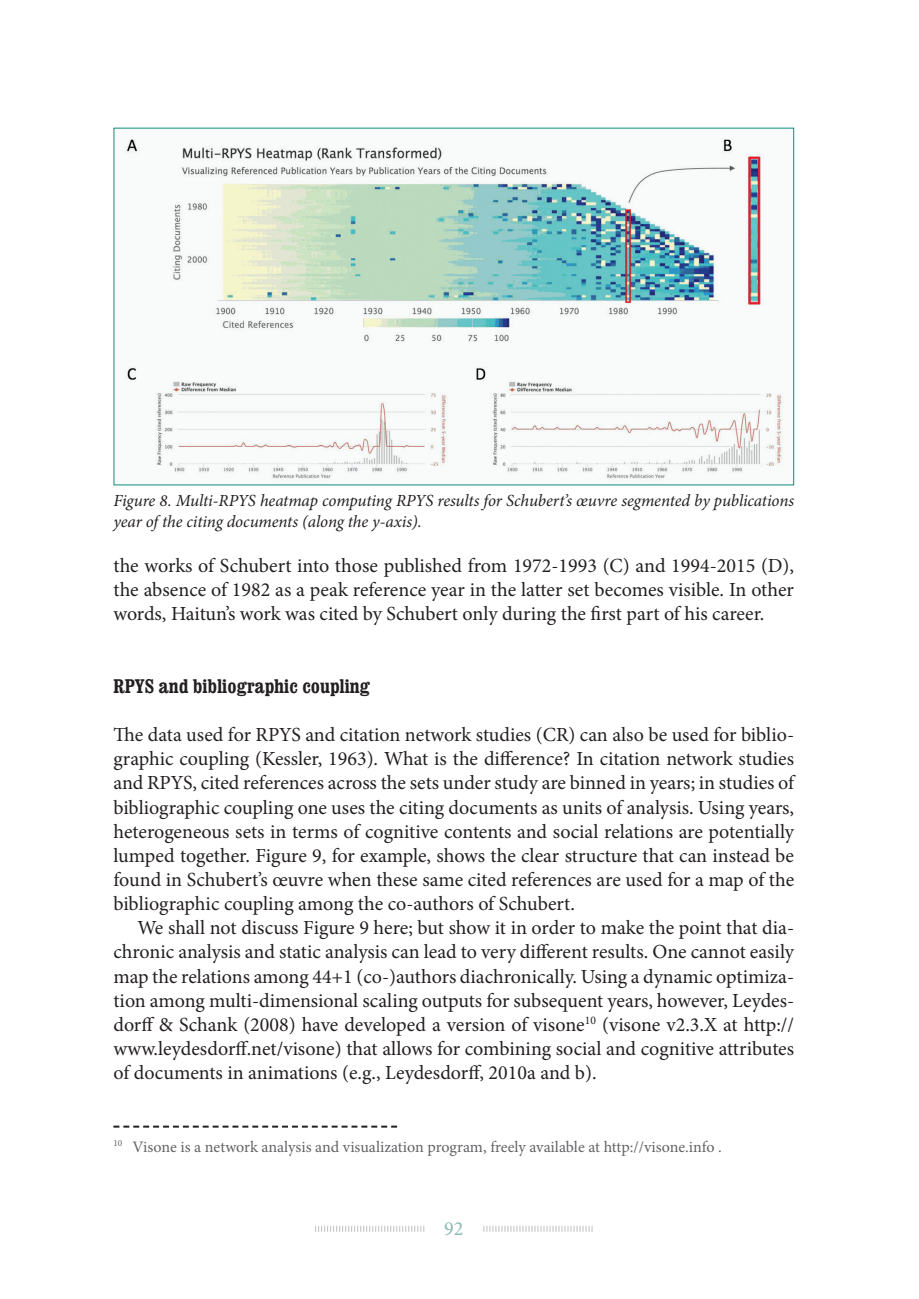
<style>
.page{position:relative;width:919px;height:1299px;background:#fff}
.page>*{position:absolute;margin:0;border:0;box-sizing:border-box;transform-origin:0 0}
._1st_para{font:20px/24.2px "Minion Pro";color:#231f20;text-align:justify}
.toc2{font:700 condensed 20px "Clarendon";color:#231f20}
.t1{font:20px "Minion Pro";color:#8bbab3}
.table_caption{font:italic 17px/20.4px "Minion Pro";letter-spacing:-.01em;color:#231f20}
.footnote{font:16px "Minion Pro";color:#636366}
</style>
<div class="page">
<svg style="left:315px;top:1226px;width:277px;height:5px"></svg>
<div style="left:425px;top:1203px;width:57px;height:49px;background:#fff"></div>
<svg style="left:113px;top:1125px;width:284px;height:2px"></svg>
<img style="left:113px;top:128px;width:681px;height:357px">
<p class="table_caption" style="left:113px;top:490px;width:682px">Figure 8. Multi-RPYS heatmap computing RPYS results for Schubert’s œuvre segmented by publications year of the citing documents (along the y-axis).</p>
<p class="_1st_para" style="left:113px;top:553px;width:682px">the works of Schubert into those published from 1972-1993 (C) and 1994-2015 (D), the absence of 1982 as a peak reference year in the latter set becomes visible. In other words, Haitun’s work was cited by Schubert only during the first part of his career.</p>
<p class="toc2" style="left:113px;top:673px;width:258px">RPYS and bibliographic coupling</p>
<p class="_1st_para" style="left:113px;top:722px;width:684px">The data used for RPYS and citation network studies (CR) can also be used for biblio&shy;graphic coupling (Kessler, 1963). What is the difference? In citation network studies and RPYS, cited references across the sets under study are binned in years; in studies of bibliographic coupling one uses the citing documents as units of analysis. Using years, heterogeneous sets in terms of cognitive contents and social relations are potentially lumped together. Figure 9, for example, shows the clear structure that can instead be found in Schubert’s œuvre when these same cited references are used for a map of the bibliographic coupling among the co-authors of Schubert.</p>
<p class="_1st_para" style="left:113px;top:915px;width:682px;text-indent:24px">We shall not discuss Figure 9 here; but show it in order to make the point that dia&shy;chronic analysis and static analysis can lead to very different results. One cannot easily map the relations among 44+1 (co-)authors diachronically. Using a dynamic optimiza&shy;tion among multi-dimensional scaling outputs for subsequent years, however, Leydes&shy;dorff &amp; Schank (2008) have developed a version of visone<sup>10</sup> (visone v2.3.X at http:// www.leydesdorff.net/visone) that allows for combining social and cognitive attributes of documents in animations (e.g., Leydesdorff, 2010a and b).</p>
<p class="footnote" style="left:113px;top:1135px;width:610px"><sup>10</sup> Visone is a network analysis and visualization program, freely available at http://visone.info .</p>
<p class="t1" style="left:444px;top:1215px;width:21px">92</p>
</div>
